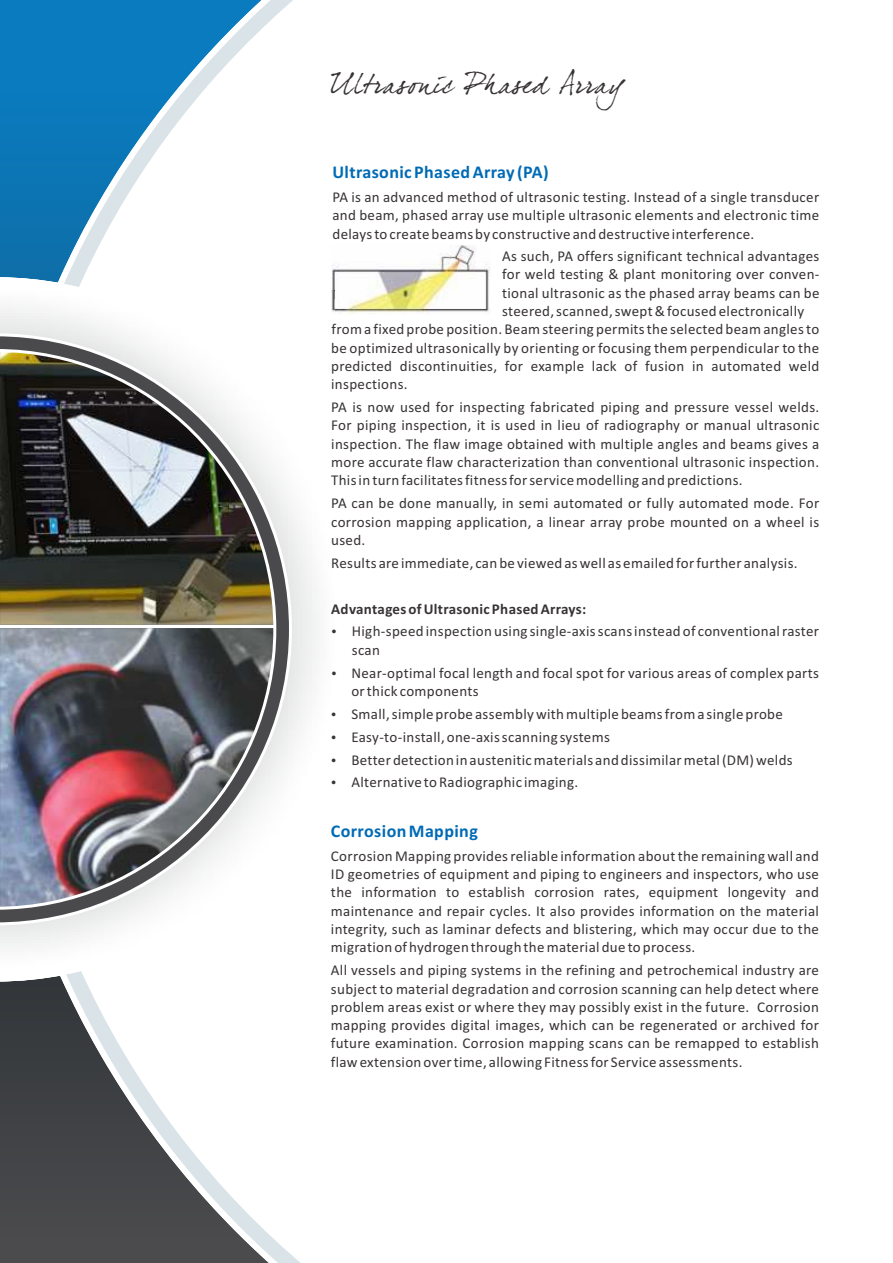
<style>
.page{position:relative;width:893px;height:1263px;background:#fff}
.page>*{position:absolute;margin:0;border:0;box-sizing:border-box;transform-origin:0 0}
.t1{font:27px "Dear Joefour";letter-spacing:.02em;color:#383336}
.t2{font:700 18px "Calibri";letter-spacing:.02em;color:#006bb5}
.t3{font:15px/18.3px "Calibri";letter-spacing:.02em;color:#383336;text-align:justify}
.t4{font:700 15px "Calibri";letter-spacing:.02em;color:#383336}
</style>
<div class="page">
<svg style="left:0;top:0;width:300px;height:1263px"></svg>
<svg style="left:0;top:277px;width:300px;height:704px"></svg>
<img style="left:239px;top:292px;width:61px;height:102px">
<img style="left:293px;top:394px;width:7px;height:37px">
<img style="left:286px;top:828px;width:14px;height:141px">
<img style="left:237px;top:927px;width:49px;height:42px">
<img style="left:187px;top:927px;width:50px;height:42px">
<img style="left:144px;top:949px;width:43px;height:20px">
<img style="left:48px;top:292px;width:191px;height:40px">
<img style="left:0;top:292px;width:48px;height:40px">
<img style="left:293px;top:431px;width:25px;height:397px">
<img style="left:144px;top:927px;width:48px;height:22px">
<img style="left:48px;top:927px;width:96px;height:42px">
<img style="left:0;top:927px;width:48px;height:42px">
<img style="left:92px;top:291px;width:239px;height:1px">
<img style="left:0;top:291px;width:92px;height:1px">
<img style="left:0;top:332px;width:293px;height:595px">
<img style="left:331px;top:245px;width:159px;height:69px">
<img style="left:331px;top:292px;width:4px;height:22px">
<h1 class="t1" style="left:331px;top:68px;width:295px">Ultrasonic Phased Array</h1>
<p class="t2" style="left:332px;top:165px;width:218px">Ultrasonic Phased Array (PA)</p>
<p class="t3" style="left:332px;top:189px;width:488px">PA is an advanced method of ultrasonic testing. Instead of a single transducer and beam, phased array use multiple ultrasonic elements and electronic time delays to create beams by constructive and destructive interference.</p>
<p class="t3" style="left:502px;top:248px;width:319px">As such, PA offers significant technical advantages</p>
<p class="t3" style="left:502px;top:266px;width:319px">for weld testing &amp; plant monitoring over conven-</p>
<p class="t3" style="left:502px;top:285px;width:319px">tional ultrasonic as the phased array beams can be</p>
<p class="t3" style="left:502px;top:303px;width:304px">steered, scanned, swept &amp; focused electronically</p>
<p class="t3" style="left:331px;top:321px;width:489px">from a fixed probe position. Beam steering permits the selected beam angles to</p>
<p class="t3" style="left:331px;top:340px;width:490px">be optimized ultrasonically by orienting or focusing them perpendicular to the</p>
<p class="t3" style="left:331px;top:358px;width:490px">predicted discontinuities, for example lack of fusion in automated weld</p>
<p class="t3" style="left:331px;top:376px;width:78px">inspections.</p>
<p class="t3" style="left:331px;top:399px;width:490px">PA is now used for inspecting fabricated piping and pressure vessel welds.<br>For piping inspection, it is used in lieu of radiography or manual ultrasonic inspection. The flaw image obtained with multiple angles and beams gives a more accurate flaw characterization than conventional ultrasonic inspection.<br>This in turn facilitates fitness for service modelling and predictions.</p>
<p class="t3" style="left:331px;top:495px;width:490px">PA can be done manually, in semi automated or fully automated mode. For corrosion mapping application, a linear array probe mounted on a wheel is used.</p>
<p class="t3" style="left:331px;top:555px;width:468px">Results are immediate, can be viewed as well as emailed for further analysis.</p>
<p class="t4" style="left:331px;top:602px;width:257px">Advantages of Ultrasonic Phased Arrays:</p>
<p class="t3" style="left:352px;top:623px;width:469px">High-speed inspection using single-axis scans instead of conventional raster scan</p>
<p class="t3" style="left:351px;top:665px;width:469px">Near-optimal focal length and focal spot for various areas of complex parts or thick components</p>
<p class="t3" style="left:351px;top:703px;width:443px;line-height:23px;text-align:left">Small, simple probe assembly with multiple beams from a single probe Easy-to-install, one-axis scanning systems<br>Better detection in austenitic materials and dissimilar metal (DM) welds Alternative to Radiographic imaging.</p>
<p class="t2" style="left:331px;top:823px;width:149px">Corrosion Mapping</p>
<p class="t3" style="left:331px;top:848px;width:490px">Corrosion Mapping provides reliable information about the remaining wall and ID geometries of equipment and piping to engineers and inspectors, who use the information to establish corrosion rates, equipment longevity and maintenance and repair cycles. It also provides information on the material integrity, such as laminar defects and blistering, which may occur due to the migration of hydrogen through the material due to process.</p>
<p class="t3" style="left:331px;top:962px;width:490px">All vessels and piping systems in the refining and petrochemical industry are subject to material degradation and corrosion scanning can help detect where problem areas exist or where they may possibly exist in the future. Corrosion mapping provides digital images, which can be regenerated or archived for future examination. Corrosion mapping scans can be remapped to establish flaw extension over time, allowing Fitness for Service assessments.</p>
</div>
